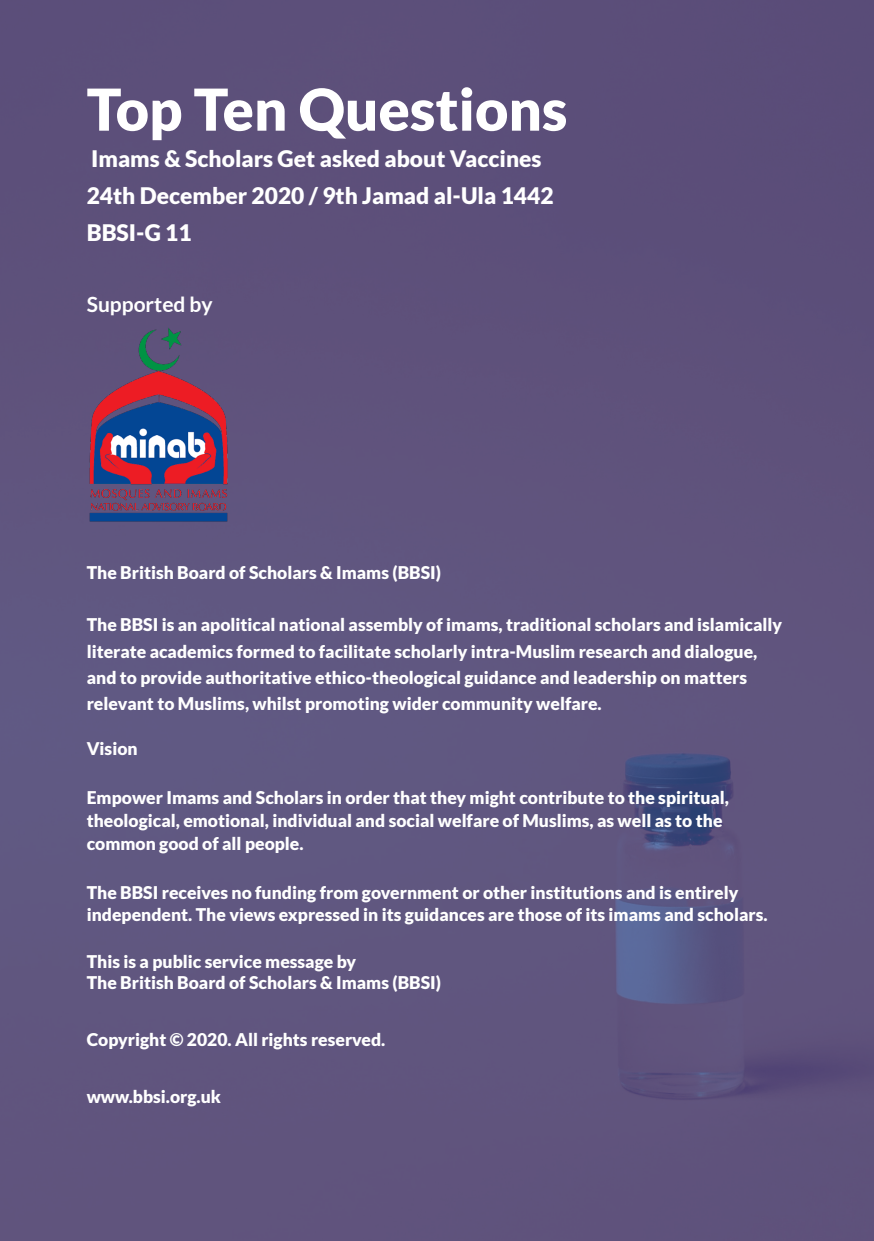
<style>
.page{position:relative;width:874px;height:1241px;background:#fff}
.page>*{position:absolute;margin:0;border:0;box-sizing:border-box;transform-origin:0 0}
.heading_1{font:900 57.75px "Lato";color:#fff}
.heading_1-2{font:900 22.75px "Lato";color:#fff}
.t1{font:700 21px "Lato";color:#fff}
.t2{font:900 17.5px/26.2px "Lato";color:#fff}
</style>
<div class="page">
<div style="left:0;top:0;width:873px;height:1240px;background:#60547d"></div>
<img style="left:84px;top:326px;width:148px;height:197px">
<p class="heading_1" style="left:87px;top:76px;width:482px">Top Ten Questions</p>
<p class="heading_1-2" style="left:91px;top:146px;width:452px">Imams &amp; Scholars Get asked about Vaccines</p>
<p class="heading_1-2" style="left:87px;top:182px;width:468px">24th December 2020 / 9th Jamad al-Ula 1442</p>
<p class="heading_1-2" style="left:87px;top:219px;width:106px">BBSI-G 11</p>
<p class="t1" style="left:87px;top:292px;width:127px">Supported by</p>
<p class="t2" style="left:87px;top:559px;width:355px">The British Board of Scholars &amp; Imams (BBSI)</p>
<p class="t2" style="left:87px;top:611px;width:696px">The BBSI is an apolitical national assembly of imams, traditional scholars and islamically literate academics formed to facilitate scholarly intra-Muslim research and dialogue, and to provide authoritative ethico-theological guidance and leadership on matters relevant to Muslims, whilst promoting wider community welfare.</p>
<p class="t2" style="left:87px;top:735px;width:52px">Vision</p>
<p class="t2" style="left:87px;top:786px;width:643px;line-height:22.8px">Empower Imams and Scholars in order that they might contribute to the spiritual, theological, emotional, individual and social welfare of Muslims, as well as to the common good of all people.</p>
<p class="t2" style="left:87px;top:880px;width:682px;line-height:22.8px">The BBSI receives no funding from government or other institutions and is entirely independent. The views expressed in its guidances are those of its imams and scholars.</p>
<p class="t2" style="left:87px;top:950px;width:355px;line-height:21px">This is a public service message by<br>The British Board of Scholars &amp; Imams (BBSI)</p>
<p class="t2" style="left:87px;top:1025px;width:300px">Copyright © 2020. All rights reserved.</p>
<p class="t2" style="left:87px;top:1082px;width:136px">www.bbsi.org.uk</p>
</div>
